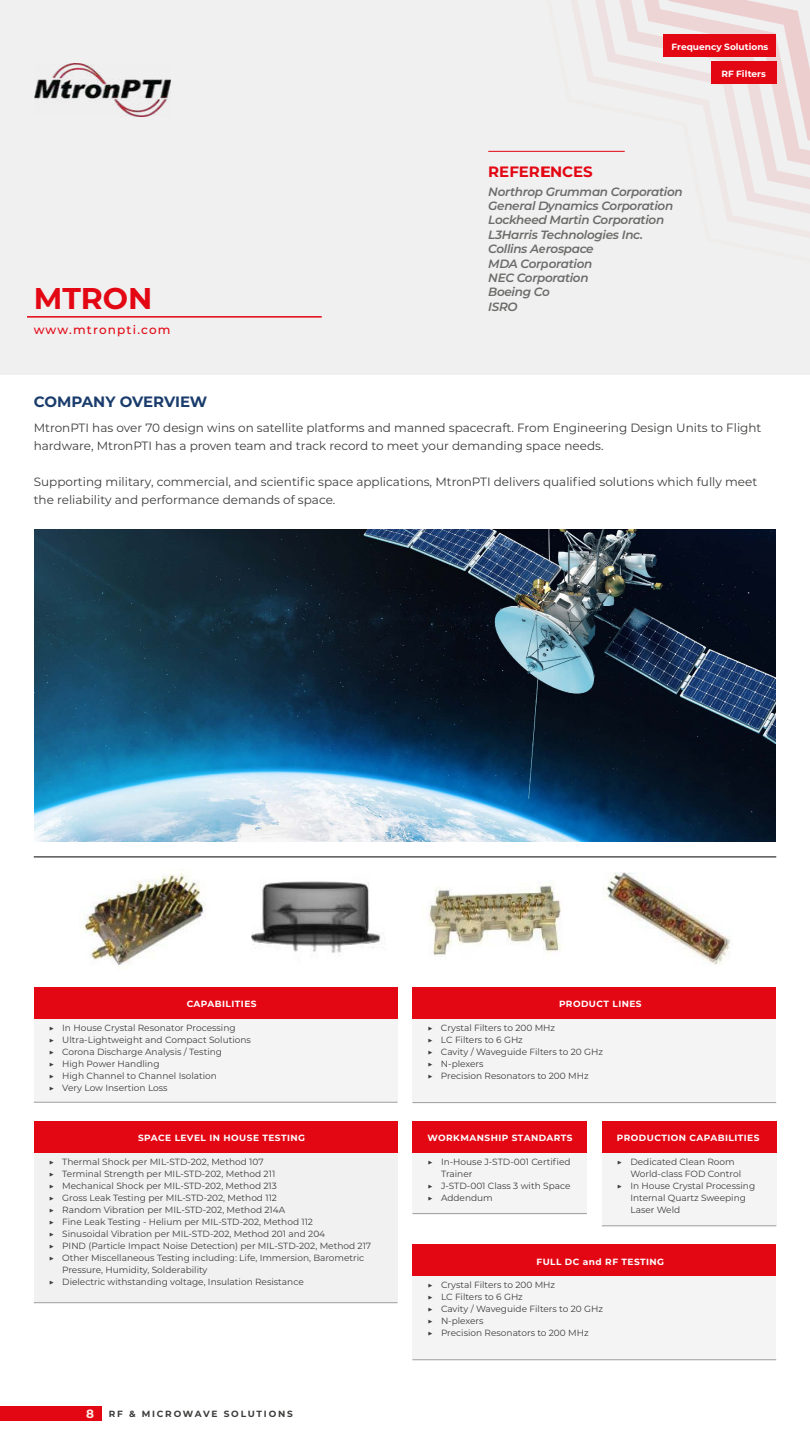
<style>
.page{position:relative;width:810px;height:1440px;background:#fff}
.page>*{position:absolute;margin:0;border:0;box-sizing:border-box;transform-origin:0 0}
.t1{font:700 30px "Montserrat";color:#e30613}
.t2{font:700 15px "Montserrat";color:#193c6c}
.t3{font:700 15px "Montserrat";color:#e30613}
.t4{font:12px/18px "Montserrat";color:#3c3c3b}
.t5{font:italic 600 12px/14.4px "Montserrat";letter-spacing:-.025em;color:#6b6b6a}
.t6{font:500 12px "Montserrat";letter-spacing:.1em;color:#e30613}
.t7{font:9px/12px "Montserrat";color:#3c3c3b}
.t8{font:700 9px "Montserrat";letter-spacing:.05em;color:#fff}
.t9{font:700 9px "Montserrat";color:#fff}
.t10{font:700 9px "Montserrat";letter-spacing:.2em;color:#3d3c3b}
.s1{font-size:12px;color:#fdece5}
</style>
<div class="page">
<div style="left:0;top:1406px;width:101px;height:14px;background:#e30613"></div>
<img style="left:83px;top:873px;width:121px;height:93px">
<img style="left:252px;top:881px;width:133px;height:72px">
<img style="left:422px;top:884px;width:140px;height:73px">
<img style="left:605px;top:872px;width:126px;height:93px">
<hr style="left:34px;top:857px;width:742px;height:1px;background:#000">
<div style="left:0;top:0;width:810px;height:375px;background:#f0f0f0"></div>
<img style="left:35px;top:63px;width:136px;height:53px">
<div style="left:34px;top:987px;width:364px;height:32px;background:#e30613"></div>
<div style="left:34px;top:1019px;width:364px;height:83px;background:#f4f4f4"></div>
<hr style="left:34px;top:1102px;width:364px;height:1px;background:#9d9d9c">
<div style="left:412px;top:987px;width:364px;height:32px;background:#e30613"></div>
<div style="left:412px;top:1019px;width:364px;height:84px;background:#f4f4f4"></div>
<hr style="left:412px;top:1102px;width:364px;height:1px;background:#9d9d9c">
<div style="left:412px;top:1244px;width:364px;height:33px;background:#e30613"></div>
<div style="left:412px;top:1277px;width:364px;height:83px;background:#f4f4f4"></div>
<hr style="left:412px;top:1360px;width:364px;height:1px;background:#9d9d9c">
<div style="left:412px;top:1121px;width:175px;height:32px;background:#e30613"></div>
<div style="left:412px;top:1153px;width:175px;height:61px;background:#f4f4f4"></div>
<hr style="left:412px;top:1213px;width:175px;height:1px;background:#9d9d9c">
<div style="left:602px;top:1121px;width:174px;height:32px;background:#e30613"></div>
<div style="left:602px;top:1153px;width:174px;height:73px;background:#f4f4f4"></div>
<hr style="left:602px;top:1226px;width:174px;height:1px;background:#9d9d9c">
<div style="left:34px;top:1121px;width:364px;height:32px;background:#e30613"></div>
<div style="left:34px;top:1153px;width:364px;height:150px;background:#f1f1f1"></div>
<hr style="left:34px;top:1303px;width:364px;height:1px;background:#9d9d9c">
<hr style="left:27px;top:316px;width:295px;height:2px;background:#e30613">
<hr style="left:488px;top:151px;width:137px;height:1px;background:#e30613">
<svg style="left:583px;top:0;width:227px;height:213px"></svg>
<svg style="left:603px;top:0;width:207px;height:205px"></svg>
<img style="left:34px;top:529px;width:742px;height:312px">
<div style="left:664px;top:34px;width:112px;height:22px;background:#e30613"></div>
<div style="left:711px;top:61px;width:65px;height:23px;background:#e30613"></div>
<h1 class="t1" style="left:34px;top:277px;width:120px">MTRON</h1>
<h3 class="t6" style="left:34px;top:321px;width:138px">www.mtronpti.com</h3>
<h2 class="t2" style="left:34px;top:391px;width:175px">COMPANY OVERVIEW</h2>
<p class="t9" style="left:672px;top:40px;width:98px">Frequency Solutions</p>
<p class="t9" style="left:721px;top:67px;width:46px">RF Filters</p>
<h2 class="t3" style="left:488px;top:160px;width:106px">REFERENCES</h2>
<h3 class="t5" style="left:488px;top:184px;width:196px">Northrop Grumman Corporation<br>General Dynamics Corporation<br>Lockheed Martin Corporation<br>L3Harris Technologies Inc.<br>Collins Aerospace<br>MDA Corporation<br>NEC Corporation<br>Boeing Co<br>ISRO</h3>
<h3 class="t4" style="left:34px;top:419px;width:729px">MtronPTI has over 70 design wins on satellite platforms and manned spacecraft. From Engineering Design Units to Flight hardware, MtronPTI has a proven team and track record to meet your demanding space needs.</h3>
<h3 class="t4" style="left:34px;top:473px;width:725px">Supporting military, commercial, and scientific space applications, MtronPTI delivers qualified solutions which fully meet the reliability and performance demands of space.</h3>
<p class="t8" style="left:187px;top:998px;width:71px">CAPABILITIES</p>
<p class="t7" style="left:49px;top:1022px;width:204px">▶ In House Crystal Resonator Processing<br>▶ Ultra-Lightweight and Compact Solutions ▶ Corona Discharge Analysis / Testing<br>▶ High Power Handling<br>▶ High Channel to Channel Isolation<br>▶ Very Low Insertion Loss</p>
<p class="t8" style="left:138px;top:1132px;width:169px">SPACE LEVEL IN HOUSE TESTING</p>
<p class="t7" style="left:49px;top:1156px;width:216px">▶ Thermal Shock per MIL-STD-202, Method 107</p>
<p class="t7" style="left:49px;top:1168px;width:228px">▶ Terminal Strength per MIL-STD-202, Method 211</p>
<p class="t7" style="left:49px;top:1180px;width:230px">▶ Mechanical Shock per MIL-STD-202, Method 213</p>
<p class="t7" style="left:49px;top:1192px;width:230px">▶ Gross Leak Testing per MIL-STD-202, Method 112</p>
<p class="t7" style="left:49px;top:1204px;width:238px">▶ Random Vibration per MIL-STD-202, Method 214A</p>
<p class="t7" style="left:49px;top:1216px;width:266px">▶ Fine Leak Testing - Helium per MIL-STD-202, Method 112</p>
<p class="t7" style="left:49px;top:1228px;width:278px">▶ Sinusoidal Vibration per MIL-STD-202, Method 201 and 204</p>
<p class="t7" style="left:49px;top:1240px;width:324px">▶ PIND (Particle Impact Noise Detection) per MIL-STD-202, Method 217</p>
<p class="t7" style="left:49px;top:1252px;width:317px">▶ Other Miscellaneous Testing including: Life, Immersion, Barometric</p>
<p class="t7" style="left:62px;top:1264px;width:147px">Pressure, Humidity, Solderability</p>
<p class="t7" style="left:49px;top:1276px;width:257px">▶ Dielectric withstanding voltage, Insulation Resistance</p>
<p class="t10" style="left:86px;top:1407px;width:208px"><span class="s1">8</span> RF &amp; MICROWAVE SOLUTIONS</p>
<p class="t8" style="left:559px;top:998px;width:84px">PRODUCT LINES</p>
<p class="t7" style="left:427px;top:1022px;width:177px">▶ Crystal Filters to 200 MHz<br>▶ LC Filters to 6 GHz<br>▶ Cavity / Waveguide Filters to 20 GHz ▶ N-plexers<br>▶ Precision Resonators to 200 MHz</p>
<p class="t8" style="left:428px;top:1132px;width:147px">WORKMANSHIP STANDARTS</p>
<p class="t7" style="left:428px;top:1156px;width:145px">▶ In-House J-STD-001 Certified</p>
<p class="t7" style="left:441px;top:1168px;width:33px">Trainer</p>
<p class="t7" style="left:428px;top:1180px;width:145px">▶ J-STD-001 Class 3 with Space</p>
<p class="t7" style="left:428px;top:1192px;width:67px">▶ Addendum</p>
<p class="t8" style="left:617px;top:1132px;width:144px">PRODUCTION CAPABILITIES</p>
<p class="t7" style="left:617px;top:1156px;width:119px">▶ Dedicated Clean Room</p>
<p class="t7" style="left:630px;top:1168px;width:112px">World-class FOD Control</p>
<p class="t7" style="left:617px;top:1180px;width:140px">▶ In House Crystal Processing</p>
<p class="t7" style="left:630px;top:1192px;width:117px">Internal Quartz Sweeping</p>
<p class="t7" style="left:630px;top:1204px;width:51px">Laser Weld</p>
<p class="t8" style="left:536px;top:1255px;width:129px">FULL DC and RF TESTING</p>
<p class="t7" style="left:428px;top:1279px;width:177px">▶ Crystal Filters to 200 MHz<br>▶ LC Filters to 6 GHz<br>▶ Cavity / Waveguide Filters to 20 GHz ▶ N-plexers<br>▶ Precision Resonators to 200 MHz</p>
</div>
